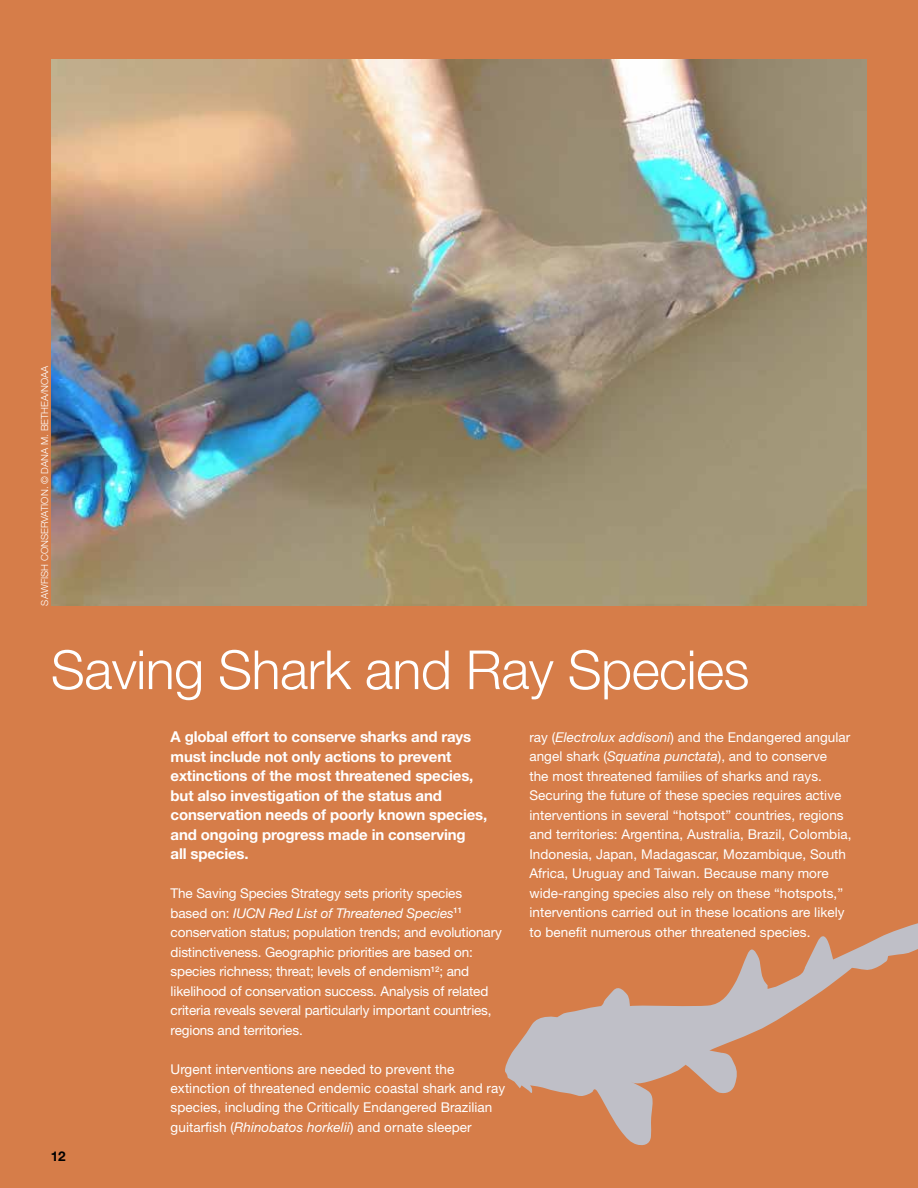
<style>
.page{position:relative;width:918px;height:1188px;background:#d67d49}
.page>*{position:absolute;margin:0;border:0;box-sizing:border-box;transform-origin:0 0}
.t1{font:300 54px "Helvetica Neue LT Std";letter-spacing:-.01em;color:#fff}
.t2{font:700 15px/19.5px "Helvetica Neue LT Std";letter-spacing:-.01em;color:#fff}
.t3{font:13.5px/19.5px "Helvetica Neue LT Std";letter-spacing:.005em;color:#fff}
.t4{font:700 13.5px "Helvetica Neue LT Std";color:#000}
.t5{font:300 9.75px "Helvetica Neue LT Std";color:#fff}
.s1{font-style:italic}
</style>
<div class="page">
<img style="left:51px;top:60px;width:816px;height:546px">
<svg style="left:505px;top:923px;width:413px;height:223px"></svg>
<p class="t5" style="left:39px;top:606px;width:242px;rotate:-90deg">Sawfish Conservation. © Dana M. Bethea/NOAA</p>
<h1 class="t1" style="left:51px;top:637px;width:700px">Saving Shark and Ray Species</h1>
<p class="t4" style="left:51px;top:1148px;width:16px">12</p>
<p class="t2" style="left:171px;top:727px;width:318px">A global effort to conserve sharks and rays must include not only actions to prevent extinctions of the most threatened species, but also investigation of the status and conservation needs of poorly known species, and ongoing progress made in conserving<br>all species.</p>
<p class="t3" style="left:171px;top:883px;width:333px">The Saving Species Strategy sets priority species based on: <span class="s1">IUCN Red List of Threatened Species</span><sup>11 </sup>conservation status; population trends; and evolutionary distinctiveness. Geographic priorities are based on: species richness; threat; levels of endemism<sup>12</sup>; and likelihood of conservation success. Analysis of related criteria reveals several particularly important countries, regions and territories.</p>
<p class="t3" style="left:171px;top:1059px;width:336px">Urgent interventions are needed to prevent the extinction of threatened endemic coastal shark and ray species, including the Critically Endangered Brazilian guitarfish (<span class="s1">Rhinobatos horkelii</span>) and ornate sleeper</p>
<p class="t3" style="left:529px;top:727px;width:324px">ray (<span class="s1">Electrolux addisoni</span>) and the Endangered angular angel shark (<span class="s1">Squatina punctata</span>), and to conserve<br>the most threatened families of sharks and rays.<br>Securing the future of these species requires active interventions in several “hotspot” countries, regions and territories: Argentina, Australia, Brazil, Colombia, Indonesia, Japan, Madagascar, Mozambique, South Africa, Uruguay and Taiwan. Because many more wide-ranging species also rely on these “hotspots,” interventions carried out in these locations are likely to benefit numerous other threatened species.</p>
</div>
